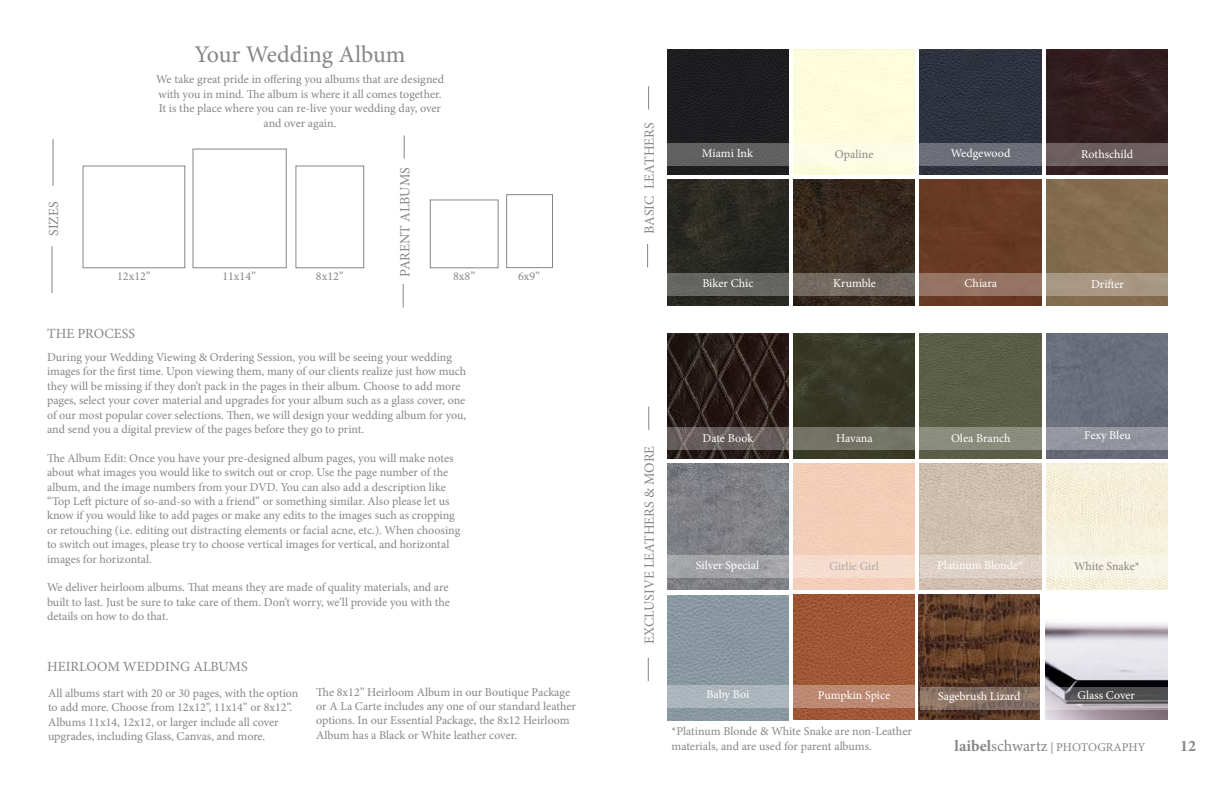
<style>
.page{position:relative;width:1224px;height:792px;background:#fff}
.page>*{position:absolute;margin:0;border:0;box-sizing:border-box;transform-origin:0 0}
.t1{font:24px "Minion Pro";color:#878684}
.t2{font:700 16px "Minion Pro";color:#878684}
.t3{font:14px "Minion Pro";color:#878684}
.t4{font:12px/14.4px "Minion Pro";color:#878684}
.t5{font:12px "Minion Pro";color:#fff}
.s1{font-weight:700;font-size:16px}
.s2{font-size:16px}
</style>
<div class="page">
<div style="left:667px;top:49px;width:122px;height:126px;background:#1d1d1f"></div>
<div style="left:83px;top:166px;width:102px;height:102px;background:#fff;border:1px solid #878684"></div>
<div style="left:192px;top:149px;width:95px;height:119px;background:#fff;border:1px solid #878684"></div>
<div style="left:295px;top:166px;width:69px;height:102px;background:#fff;border:1px solid #878684"></div>
<hr style="left:53px;top:139px;width:1px;height:47px;background:#878684">
<svg style="left:404px;top:135px;width:1px;height:24px"></svg>
<div style="left:430px;top:199px;width:69px;height:69px;background:#fff;border:1px solid #878684"></div>
<div style="left:506px;top:194px;width:47px;height:74px;background:#fff;border:1px solid #878684"></div>
<hr style="left:52px;top:246px;width:1px;height:47px;background:#878684">
<svg style="left:403px;top:284px;width:1px;height:24px"></svg>
<img style="left:920px;top:49px;width:121px;height:126px">
<div style="left:1046px;top:49px;width:122px;height:126px;background:#321d1f"></div>
<img style="left:667px;top:180px;width:122px;height:125px">
<img style="left:794px;top:180px;width:121px;height:125px">
<div style="left:920px;top:180px;width:121px;height:125px;background:#683a23"></div>
<div style="left:1046px;top:180px;width:122px;height:125px;background:#856c4f"></div>
<img style="left:667px;top:333px;width:122px;height:126px">
<img style="left:794px;top:333px;width:121px;height:126px">
<div style="left:920px;top:333px;width:121px;height:126px;background:#5a5e47"></div>
<img style="left:919px;top:594px;width:121px;height:126px">
<img style="left:793px;top:594px;width:122px;height:126px">
<img style="left:1046px;top:622px;width:121px;height:98px">
<svg style="left:667px;top:143px;width:501px;height:23px;background:#908d8a"></svg>
<svg style="left:667px;top:273px;width:501px;height:22px;background:#88796e"></svg>
<img style="left:667px;top:464px;width:122px;height:125px">
<div style="left:1046px;top:334px;width:122px;height:125px;background:#6b6f7b"></div>
<img style="left:920px;top:464px;width:121px;height:125px">
<img style="left:1046px;top:464px;width:122px;height:125px">
<svg style="left:920px;top:555px;width:248px;height:23px;background:#eae3d6"></svg>
<svg style="left:667px;top:427px;width:501px;height:23px;background:#81807b"></svg>
<svg style="left:667px;top:555px;width:248px;height:23px;background:#cdc1bc"></svg>
<img style="left:667px;top:595px;width:122px;height:126px">
<svg style="left:648px;top:86px;width:1px;height:24px"></svg>
<svg style="left:647px;top:244px;width:1px;height:23px"></svg>
<svg style="left:648px;top:407px;width:1px;height:23px"></svg>
<svg style="left:648px;top:658px;width:1px;height:23px"></svg>
<svg style="left:920px;top:687px;width:248px;height:23px;background:#867a75"></svg>
<svg style="left:667px;top:685px;width:248px;height:23px;background:#b5a098"></svg>
<h1 class="t1" style="left:195px;top:38px;width:213px">Your Wedding Album</h1>
<p class="t3" style="left:44px;top:236px;width:36px;rotate:-90deg">SIZES</p>
<p class="t4" style="left:156px;top:72px;width:289px;text-align:center">We take great pride in offering you albums that are designed with you in mind. The album is where it all comes together.<br>It is the place where you can re-live your wedding day, over and over again.</p>
<p class="t4" style="left:117px;top:269px;width:35px">12x12”</p>
<p class="t4" style="left:222px;top:269px;width:35px">11x14”</p>
<p class="t4" style="left:316px;top:269px;width:29px">8x12”</p>
<p class="t3" style="left:396px;top:277px;width:111px;rotate:-90deg">PARENT ALBUMS</p>
<p class="t4" style="left:453px;top:269px;width:23px">8x8”</p>
<p class="t4" style="left:518px;top:269px;width:23px">6x9”</p>
<p class="t3" style="left:47px;top:324px;width:90px">THE PROCESS</p>
<p class="t4" style="left:47px;top:350px;width:421px">During your Wedding Viewing &amp; Ordering Session, you will be seeing your wedding images for the first time. Upon viewing them, many of our clients realize just how much they will be missing if they don’t pack in the pages in their album. Choose to add more pages, select your cover material and upgrades for your album such as a glass cover, one of our most popular cover selections. Then, we will design your wedding album for you, and send you a digital preview of the pages before they go to print.</p>
<p class="t4" style="left:47px;top:451px;width:415px">The Album Edit: Once you have your pre-designed album pages, you will make notes about what images you would like to switch out or crop. Use the page number of the album, and the image numbers from your DVD. You can also add a description like “Top Left picture of so-and-so with a friend” or something similar. Also please let us know if you would like to add pages or make any edits to the images such as cropping or retouching (i.e. editing out distracting elements or facial acne, etc.). When choosing to switch out images, please try to choose vertical images for vertical, and horizontal images for horizontal.</p>
<p class="t4" style="left:47px;top:580px;width:404px">We deliver heirloom albums. That means they are made of quality materials, and are built to last. Just be sure to take care of them. Don’t worry, we’ll provide you with the details on how to do that.</p>
<p class="t3" style="left:47px;top:657px;width:202px">HEIRLOOM WEDDING ALBUMS</p>
<p class="t3" style="left:640px;top:234px;width:113px;rotate:-90deg">BASIC LEATHERS</p>
<p class="t5" style="left:702px;top:145px;width:53px">Miami Ink</p>
<p class="t4" style="left:835px;top:147px;width:40px">Opaline</p>
<p class="t5" style="left:951px;top:146px;width:61px">Wedgewood</p>
<p class="t5" style="left:1081px;top:146px;width:54px">Rothschild</p>
<p class="t5" style="left:702px;top:275px;width:53px">Biker Chic</p>
<p class="t5" style="left:833px;top:276px;width:44px">Krumble</p>
<p class="t5" style="left:965px;top:275px;width:34px">Chiara</p>
<p class="t5" style="left:1091px;top:276px;width:35px">Drifter</p>
<p class="t3" style="left:640px;top:644px;width:199px;rotate:-90deg">EXCLUSIVE LEATHERS &amp; MORE</p>
<p class="t5" style="left:702px;top:430px;width:52px">Date Book</p>
<p class="t5" style="left:836px;top:430px;width:38px">Havana</p>
<p class="t5" style="left:951px;top:430px;width:61px">Olea Branch</p>
<p class="t5" style="left:1084px;top:427px;width:48px">Fexy Bleu</p>
<p class="t5" style="left:696px;top:558px;width:65px">Silver Special</p>
<p class="t4" style="left:830px;top:559px;width:51px">Girlie Girl</p>
<p class="t5" style="left:937px;top:558px;width:87px">Platinum Blonde*</p>
<p class="t4" style="left:1074px;top:559px;width:67px">White Snake*</p>
<p class="t4" style="left:316px;top:685px;width:255px">The 8x12” Heirloom Album in our Boutique Package</p>
<p class="t5" style="left:706px;top:686px;width:44px">Baby Boi</p>
<p class="t5" style="left:818px;top:688px;width:74px">Pumpkin Spice</p>
<p class="t4" style="left:316px;top:699px;width:261px">or A La Carte includes any one of our standard leather options. In our Essential Package, the 8x12 Heirloom<br>Album has a Black or White leather cover.</p>
<p class="t4" style="left:48px;top:686px;width:252px">All albums start with 20 or 30 pages, with the option to add more. Choose from 12x12”, 11x14” or 8x12”.<br>Albums 11x14, 12x12, or larger include all cover upgrades, including Glass, Canvas, and more.</p>
<p class="t5" style="left:1078px;top:688px;width:59px">Glass Cover</p>
<p class="t5" style="left:938px;top:688px;width:84px">Sagebrush Lizard</p>
<p class="t4" style="left:672px;top:725px;width:242px">*Platinum Blonde &amp; White Snake are non-Leather materials, and are used for parent albums.</p>
<p class="t4" style="left:955px;top:740px;width:192px"><span class="s1">laibel</span><span class="s2">schwartz</span> | PHOTOGRAPHY</p>
<h2 class="t2" style="left:1180px;top:735px;width:17px">12</h2>
</div>
